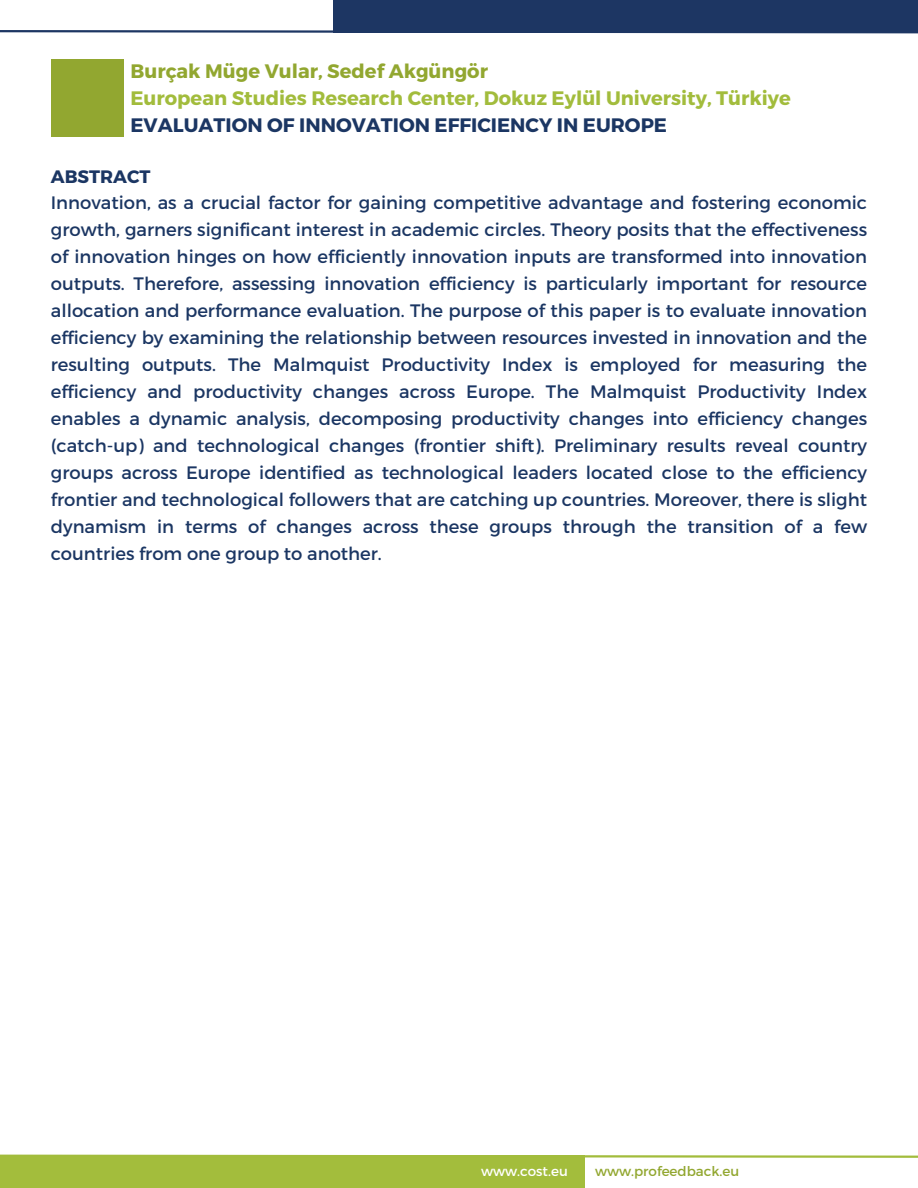
<style>
.page{position:relative;width:918px;height:1188px;background:#fff}
.page>*{position:absolute;margin:0;border:0;box-sizing:border-box;transform-origin:0 0}
.t1{font:700 19.5px/27px "Montserrat";color:#a2bc3c}
.t2{font:18px/26.8px "Montserrat";color:#1b3663}
.t3{font:13.5px "Montserrat";color:#92a730}
.t4{font:13.5px "Montserrat";color:#fff}
.s1{color:#92a730}
.s2{color:#1b3663}
.s3{font-weight:700}
</style>
<div class="page">
<div style="left:0;top:1156px;width:584px;height:32px;background:#a3bd3c"></div>
<svg style="left:0;top:1154px;width:918px;height:5px"></svg>
<div style="left:334px;top:0;width:584px;height:32px;background:#1d3663"></div>
<svg style="left:0;top:29px;width:918px;height:5px"></svg>
<div style="left:51px;top:59px;width:72px;height:77px;background:#92a730"></div>
<h2 class="t1" style="left:130px;top:56px;width:662px"><span class="s1">Burçak Müge Vular, Sedef Akgüngör<br></span>European Studies Research Center, Dokuz Eylül University, Türkiye<br><span class="s2">EVALUATION OF INNOVATION EFFICIENCY IN EUROPE</span></h2>
<h1 class="t2" style="left:51px;top:163px;width:818px"><span class="s3">ABSTRACT<br></span>Innovation, as a crucial factor for gaining competitive advantage and fostering economic growth, garners significant interest in academic circles. Theory posits that the effectiveness of innovation hinges on how efficiently innovation inputs are transformed into innovation outputs. Therefore, assessing innovation efficiency is particularly important for resource allocation and performance evaluation. The purpose of this paper is to evaluate innovation efficiency by examining the relationship between resources invested in innovation and the resulting outputs. The Malmquist Productivity Index is employed for measuring the efficiency and productivity changes across Europe. The Malmquist Productivity Index enables a dynamic analysis, decomposing productivity changes into efficiency changes (catch-up) and technological changes (frontier shift). Preliminary results reveal country groups across Europe identified as technological leaders located close to the efficiency frontier and technological followers that are catching up countries. Moreover, there is slight dynamism in terms of changes across these groups through the transition of a few countries from one group to another.</h1>
<p class="t4" style="left:481px;top:1163px;width:88px">www.cost.eu</p>
<p class="t3" style="left:595px;top:1163px;width:146px">www.profeedback.eu</p>
</div>
